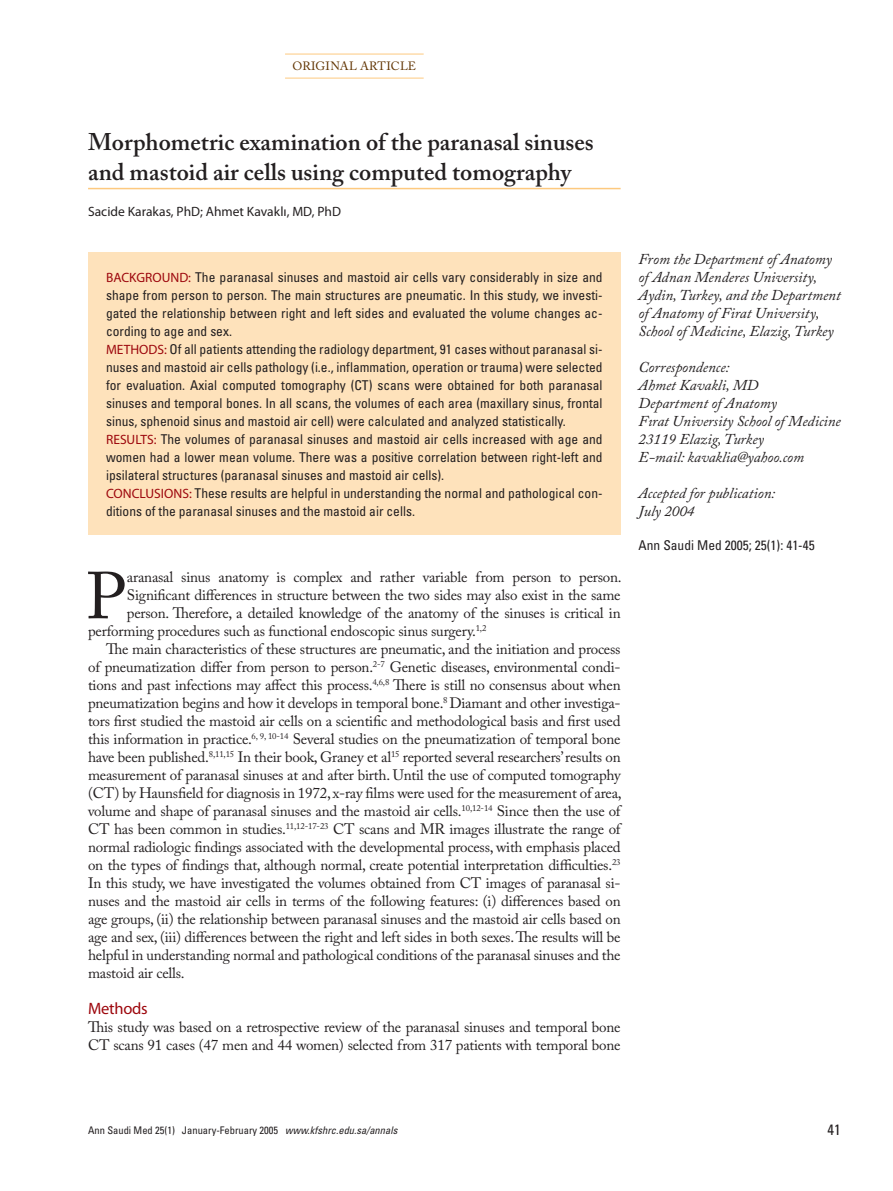
<style>
.page{position:relative;width:893px;height:1191px;background:#fff}
.page>*{position:absolute;margin:0;border:0;box-sizing:border-box;transform-origin:0 0}
.t1{font:65.7px "Adobe Caslon Pro";color:#231f20}
.t2{font:600 24px/30px "Adobe Caslon Pro";color:#231f20}
.t3{font:16.5px "Myriad Pro";letter-spacing:-.015em;color:#9d070d}
.t4{font:15px/18px "Adobe Caslon Pro";letter-spacing:-.015em;color:#231f20}
.t5{font:italic 15px/18px "Adobe Caslon Pro";color:#231f20}
.t6{font:condensed 15px "Univers LT Std";color:#231f20}
.t7{font:condensed 13.5px/18px "Univers LT Std";color:#231f20}
.t8{font:13.5px "Myriad Pro";color:#231f20}
.t9{font:12px "Adobe Caslon Pro";letter-spacing:.015em;color:#603300}
.t10{font:condensed 10.5px "Univers LT Std";color:#231f20}
.s1{font-family:"Myriad Pro";font-stretch:normal;color:#9d070d}
.s2{font-style:italic}
</style>
<div class="page">
<hr style="left:285px;top:54px;width:139px;height:1px;background:#fdc97f">
<hr style="left:285px;top:78px;width:139px;height:1px;background:#fdc97f">
<hr style="left:88px;top:188px;width:533px;height:1px;background:#fdc97f">
<div style="left:88px;top:252px;width:533px;height:282px;background:#fee2bb"></div>
<p class="t9" style="left:293px;top:59px;width:125px">ORIGINAL ARTICLE</p>
<h2 class="t2" style="left:88px;top:127px;width:507px">Morphometric examination of the paranasal sinuses and mastoid air cells using computed tomography</h2>
<p class="t8" style="left:88px;top:203px;width:254px">Sacide Karakas, PhD; Ahmet Kavaklı, MD, PhD</p>
<p class="t7" style="left:106px;top:268px;width:498px"><span class="s1">BACKGROUND:</span> The paranasal sinuses and mastoid air cells vary considerably in size and shape from person to person. The main structures are pneumatic. In this study, we investi&shy;gated the relationship between right and left sides and evaluated the volume changes ac&shy;cording to age and sex.<br><span class="s1">METHODS:</span> Of all patients attending the radiology department, 91 cases without paranasal si&shy;nuses and mastoid air cells pathology (i.e., inflammation, operation or trauma) were selected for evaluation. Axial computed tomography (CT) scans were obtained for both paranasal sinuses and temporal bones. In all scans, the volumes of each area (maxillary sinus, frontal sinus, sphenoid sinus and mastoid air cell) were calculated and analyzed statistically.<br><span class="s1">RESULTS:</span> The volumes of paranasal sinuses and mastoid air cells increased with age and women had a lower mean volume. There was a positive correlation between right-left and ipsilateral structures (paranasal sinuses and mastoid air cells).<br><span class="s1">CONCLUSIONS:</span> These results are helpful in understanding the normal and pathological con&shy;ditions of the paranasal sinuses and the mastoid air cells.</p>
<h1 class="t1" style="left:86px;top:557px;width:41px">P</h1>
<p class="t4" style="left:127px;top:568px;width:496px">aranasal sinus anatomy is complex and rather variable from person to person.</p>
<p class="t4" style="left:127px;top:586px;width:495px">Significant differences in structure between the two sides may also exist in the same</p>
<p class="t4" style="left:127px;top:604px;width:495px">person. Therefore, a detailed knowledge of the anatomy of the sinuses is critical in</p>
<p class="t4" style="left:88px;top:622px;width:400px">performing procedures such as functional endoscopic sinus surgery.<sup>1,2</sup></p>
<p class="t4" style="left:106px;top:640px;width:516px">The main characteristics of these structures are pneumatic, and the initiation and process</p>
<p class="t4" style="left:88px;top:658px;width:534px">of pneumatization differ from person to person.<sup>2-7</sup> Genetic diseases, environmental condi-</p>
<p class="t4" style="left:88px;top:676px;width:534px">tions and past infections may affect this process.<sup>4,6,8</sup> There is still no consensus about when</p>
<p class="t4" style="left:88px;top:694px;width:534px">pneumatization begins and how it develops in temporal bone.<sup>8</sup> Diamant and other investiga-</p>
<p class="t4" style="left:88px;top:712px;width:534px">tors first studied the mastoid air cells on a scientific and methodological basis and first used</p>
<p class="t4" style="left:88px;top:730px;width:534px">this information in practice.<sup>6,</sup> <sup>9,</sup> <sup>10-14</sup> Several studies on the pneumatization of temporal bone</p>
<p class="t4" style="left:88px;top:748px;width:534px">have been published.<sup>8,11,15</sup> In their book, Graney et al<sup>15</sup> reported several researchers’ results on</p>
<p class="t4" style="left:88px;top:766px;width:534px">measurement of paranasal sinuses at and after birth. Until the use of computed tomography</p>
<p class="t4" style="left:88px;top:784px;width:535px">(CT) by Haunsfield for diagnosis in 1972, x-ray films were used for the measurement of area,</p>
<p class="t4" style="left:88px;top:802px;width:534px">volume and shape of paranasal sinuses and the mastoid air cells.<sup>10,12-14</sup> Since then the use of</p>
<p class="t4" style="left:88px;top:820px;width:534px">CT has been common in studies.<sup>11,12-17-23</sup> CT scans and MR images illustrate the range of</p>
<p class="t4" style="left:88px;top:838px;width:534px">normal radiologic findings associated with the developmental process, with emphasis placed</p>
<p class="t4" style="left:88px;top:856px;width:534px">on the types of findings that, although normal, create potential interpretation difficulties.<sup>23</sup></p>
<p class="t4" style="left:88px;top:874px;width:534px">In this study, we have investigated the volumes obtained from CT images of paranasal si-</p>
<p class="t4" style="left:88px;top:892px;width:534px">nuses and the mastoid air cells in terms of the following features: (i) differences based on</p>
<p class="t4" style="left:88px;top:910px;width:534px">age groups, (ii) the relationship between paranasal sinuses and the mastoid air cells based on</p>
<p class="t4" style="left:88px;top:928px;width:534px">age and sex, (iii) differences between the right and left sides in both sexes. The results will be</p>
<p class="t4" style="left:88px;top:946px;width:534px">helpful in understanding normal and pathological conditions of the paranasal sinuses and the</p>
<p class="t4" style="left:88px;top:964px;width:98px">mastoid air cells.</p>
<p class="t3" style="left:88px;top:998px;width:61px">Methods</p>
<p class="t4" style="left:88px;top:1018px;width:534px">This study was based on a retrospective review of the paranasal sinuses and temporal bone<br>CT scans 91 cases (47 men and 44 women) selected from 317 patients with temporal bone</p>
<p class="t5" style="left:639px;top:250px;width:204px">From the Department of Anatomy of Adnan Menderes University,<br>Aydin, Turkey, and the Department of Anatomy of Firat University,<br>School of Medicine, Elazig, Turkey</p>
<p class="t5" style="left:639px;top:358px;width:204px">Correspondence:<br>Ahmet Kavakli, MD<br>Department of Anatomy<br>Fırat University School of Medicine<br>23119 Elazig, Turkey<br>E-mail: kavaklia@yahoo.com</p>
<p class="t5" style="left:639px;top:484px;width:138px">Accepted for publication:<br>July 2004</p>
<p class="t7" style="left:639px;top:536px;width:178px">Ann Saudi Med 2005; 25(1): 41-45</p>
<p class="t10" style="left:88px;top:1124px;width:311px">Ann Saudi Med 25(1) January-February 2005 <span class="s2">www.kfshrc.edu.sa/annals</span></p>
<p class="t6" style="left:827px;top:1120px;width:15px">41</p>
</div>
